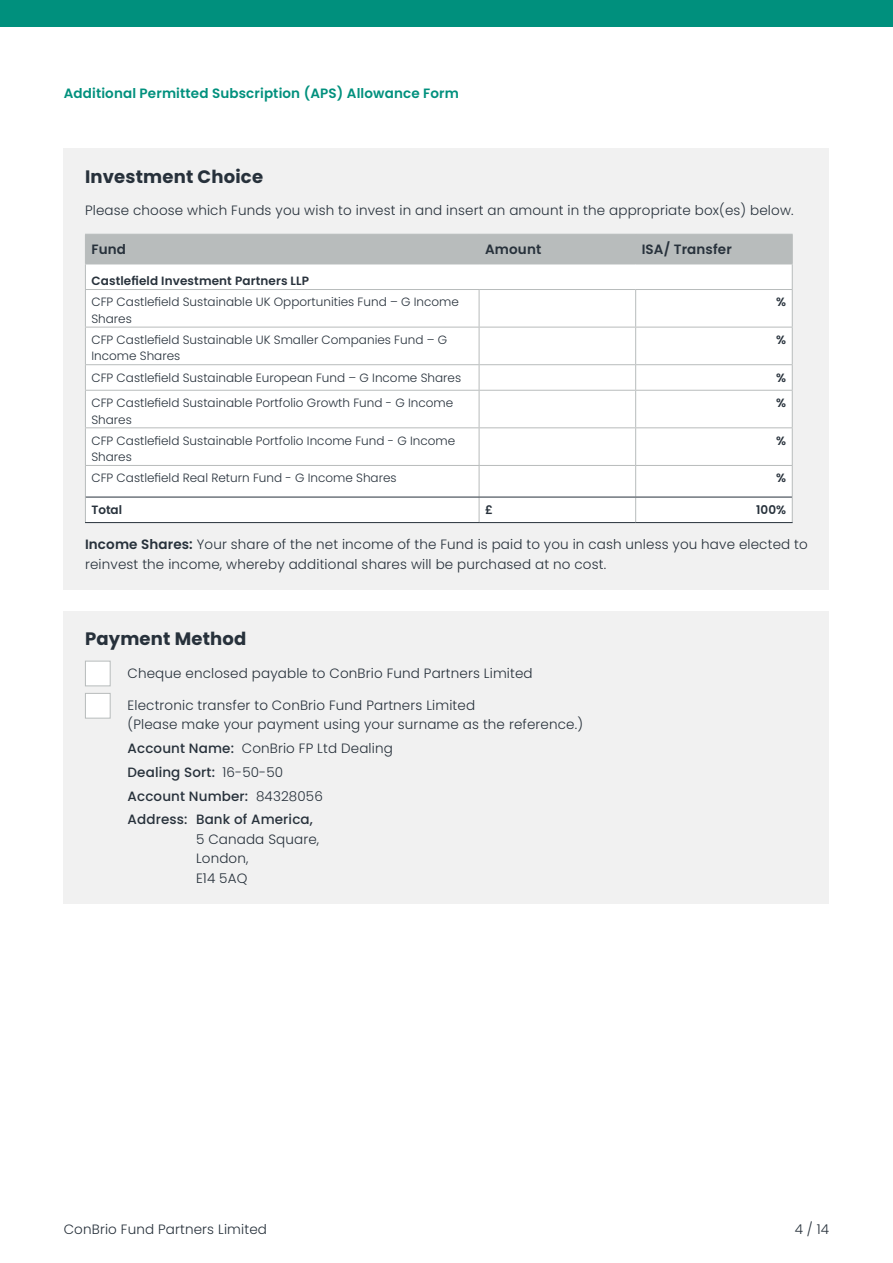
<style>
.page{position:relative;width:893px;height:1263px;background:#fff}
.page>*{position:absolute;margin:0;border:0;box-sizing:border-box;transform-origin:0 0}
.t1{font:700 18px "Poppins";letter-spacing:.01em;color:#27313b}
.t2{font:300 13.5px/19.5px "Poppins";letter-spacing:.01em;color:#27313b}
.t3{font:500 13.5px/23.7px "Poppins";letter-spacing:.01em;color:#27313b}
.t4{font:600 13.5px "Poppins";letter-spacing:.01em;color:#00907d}
.t5{font:600 13.5px "Poppins";letter-spacing:.01em;color:#27313b}
.t6{font:300 12px/16.5px "Poppins";color:#27313b}
.t7{font:600 12px "Poppins";letter-spacing:.01em;color:#27313b}
.s1{font-weight:600}
.s2{font-weight:300}
</style>
<div class="page">
<div style="left:0;top:0;width:893px;height:26px;background:#00907d"></div>
<div style="left:64px;top:149px;width:765px;height:441px;background:#f1f1f1"></div>
<div style="left:86px;top:290px;width:706px;height:232px;background:#fff"></div>
<svg style="left:85px;top:234px;width:708px;height:55px"></svg>
<hr style="left:85px;top:289px;width:394px;height:1px;background:#b8bcbc">
<hr style="left:85px;top:290px;width:1px;height:37px;background:#b8bcbc">
<hr style="left:479px;top:289px;width:157px;height:1px;background:#b8bcbc">
<hr style="left:479px;top:290px;width:1px;height:37px;background:#b8bcbc">
<hr style="left:636px;top:289px;width:157px;height:1px;background:#b8bcbc">
<hr style="left:635px;top:290px;width:1px;height:37px;background:#b8bcbc">
<hr style="left:792px;top:290px;width:1px;height:37px;background:#b8bcbc">
<hr style="left:85px;top:327px;width:394px;height:1px;background:#b8bcbc">
<hr style="left:85px;top:327px;width:1px;height:37px;background:#b8bcbc">
<hr style="left:479px;top:327px;width:157px;height:1px;background:#b8bcbc">
<hr style="left:479px;top:327px;width:1px;height:37px;background:#b8bcbc">
<hr style="left:636px;top:327px;width:157px;height:1px;background:#b8bcbc">
<hr style="left:635px;top:327px;width:1px;height:37px;background:#b8bcbc">
<hr style="left:792px;top:327px;width:1px;height:37px;background:#b8bcbc">
<hr style="left:85px;top:364px;width:394px;height:1px;background:#b8bcbc">
<svg style="left:85px;top:365px;width:1px;height:25px"></svg>
<hr style="left:479px;top:364px;width:157px;height:1px;background:#b8bcbc">
<svg style="left:479px;top:365px;width:1px;height:25px"></svg>
<hr style="left:636px;top:364px;width:157px;height:1px;background:#b8bcbc">
<svg style="left:635px;top:365px;width:1px;height:25px"></svg>
<svg style="left:792px;top:365px;width:1px;height:25px"></svg>
<hr style="left:85px;top:390px;width:394px;height:1px;background:#b8bcbc">
<hr style="left:85px;top:391px;width:1px;height:36px;background:#b8bcbc">
<hr style="left:479px;top:390px;width:157px;height:1px;background:#b8bcbc">
<hr style="left:479px;top:391px;width:1px;height:36px;background:#b8bcbc">
<hr style="left:636px;top:390px;width:157px;height:1px;background:#b8bcbc">
<hr style="left:635px;top:391px;width:1px;height:36px;background:#b8bcbc">
<hr style="left:792px;top:391px;width:1px;height:36px;background:#b8bcbc">
<hr style="left:85px;top:427px;width:394px;height:1px;background:#b8bcbc">
<hr style="left:85px;top:428px;width:1px;height:37px;background:#b8bcbc">
<hr style="left:479px;top:427px;width:157px;height:1px;background:#b8bcbc">
<hr style="left:479px;top:428px;width:1px;height:37px;background:#b8bcbc">
<hr style="left:636px;top:427px;width:157px;height:1px;background:#b8bcbc">
<hr style="left:635px;top:428px;width:1px;height:37px;background:#b8bcbc">
<hr style="left:792px;top:428px;width:1px;height:37px;background:#b8bcbc">
<hr style="left:85px;top:465px;width:394px;height:1px;background:#b8bcbc">
<hr style="left:85px;top:466px;width:1px;height:31px;background:#b8bcbc">
<hr style="left:479px;top:465px;width:157px;height:1px;background:#b8bcbc">
<hr style="left:479px;top:466px;width:1px;height:31px;background:#b8bcbc">
<hr style="left:636px;top:465px;width:157px;height:1px;background:#b8bcbc">
<hr style="left:635px;top:466px;width:1px;height:31px;background:#b8bcbc">
<hr style="left:792px;top:466px;width:1px;height:31px;background:#b8bcbc">
<svg style="left:85px;top:497px;width:1px;height:25px"></svg>
<svg style="left:479px;top:498px;width:1px;height:24px"></svg>
<svg style="left:635px;top:498px;width:1px;height:24px"></svg>
<svg style="left:792px;top:497px;width:1px;height:25px"></svg>
<hr style="left:86px;top:497px;width:393px;height:1px;background:#27313b">
<hr style="left:479px;top:497px;width:157px;height:1px;background:#27313b">
<hr style="left:636px;top:497px;width:156px;height:1px;background:#27313b">
<hr style="left:85px;top:522px;width:394px;height:1px;background:#27313b">
<hr style="left:479px;top:522px;width:157px;height:1px;background:#27313b">
<hr style="left:636px;top:522px;width:157px;height:1px;background:#27313b">
<div style="left:64px;top:611px;width:765px;height:293px;background:#f1f1f1"></div>
<div style="left:85px;top:661px;width:26px;height:25px;background:#fff;border:1px solid #b8bcbc"></div>
<div style="left:85px;top:693px;width:26px;height:25px;background:#fff;border:1px solid #b8bcbc"></div>
<p class="t4" style="left:64px;top:86px;width:397px">Additional Permitted Subscription (APS) Allowance Form</p>
<h1 class="t1" style="left:85px;top:166px;width:180px">Investment Choice</h1>
<p class="t2" style="left:85px;top:201px;width:710px">Please choose which Funds you wish to invest in and insert an amount in the appropriate box(es) below.</p>
<p class="t5" style="left:91px;top:242px;width:36px">Fund</p>
<p class="t5" style="left:485px;top:242px;width:58px">Amount</p>
<p class="t5" style="left:642px;top:242px;width:92px">ISA/ Transfer</p>
<p class="t7" style="left:91px;top:274px;width:219px">Castlefield Investment Partners LLP</p>
<p class="t6" style="left:91px;top:294px;width:369px">CFP Castlefield Sustainable UK Opportunities Fund – G Income<br>Shares</p>
<p class="t7" style="left:776px;top:295px;width:11px">%</p>
<p class="t6" style="left:91px;top:332px;width:357px">CFP Castlefield Sustainable UK Smaller Companies Fund – G<br>Income Shares</p>
<p class="t7" style="left:776px;top:333px;width:11px">%</p>
<p class="t6" style="left:91px;top:369px;width:371px">CFP Castlefield Sustainable European Fund – G Income Shares</p>
<p class="t7" style="left:776px;top:370px;width:11px">%</p>
<p class="t6" style="left:91px;top:395px;width:363px">CFP Castlefield Sustainable Portfolio Growth Fund - G Income<br>Shares</p>
<p class="t7" style="left:776px;top:396px;width:11px">%</p>
<p class="t6" style="left:91px;top:432px;width:365px">CFP Castlefield Sustainable Portfolio Income Fund - G Income<br>Shares</p>
<p class="t7" style="left:776px;top:433px;width:11px">%</p>
<p class="t6" style="left:91px;top:470px;width:307px">CFP Castlefield Real Return Fund - G Income Shares</p>
<p class="t7" style="left:776px;top:471px;width:11px">%</p>
<p class="t7" style="left:91px;top:503px;width:32px">Total</p>
<p class="t7" style="left:485px;top:503px;width:9px">£</p>
<p class="t7" style="left:756px;top:503px;width:32px">100%</p>
<p class="t2" style="left:85px;top:535px;width:724px"><span class="s1">Income Shares:</span> Your share of the net income of the Fund is paid to you in cash unless you have elected to reinvest the income, whereby additional shares will be purchased at no cost.</p>
<h1 class="t1" style="left:85px;top:628px;width:163px">Payment Method</h1>
<p class="t2" style="left:128px;top:663px;width:407px">Cheque enclosed payable to ConBrio Fund Partners Limited</p>
<p class="t2" style="left:128px;top:695px;width:457px">Electronic transfer to ConBrio Fund Partners Limited<br>(Please make your payment using your surname as the reference.)</p>
<p class="t3" style="left:128px;top:736px;width:267px">Account Name: <span class="s2">ConBrio FP Ltd Dealing<br></span>Dealing Sort: <span class="s2">16-50-50<br></span>Account Number: <span class="s2">84328056<br></span>Address: Bank of America,</p>
<p class="t2" style="left:196px;top:829px;width:125px">5 Canada Square,<br>London,<br>E14 5AQ</p>
<p class="t2" style="left:64px;top:1220px;width:205px">ConBrio Fund Partners Limited</p>
<p class="t2" style="left:795px;top:1220px;width:36px">4 / 14</p>
</div>
